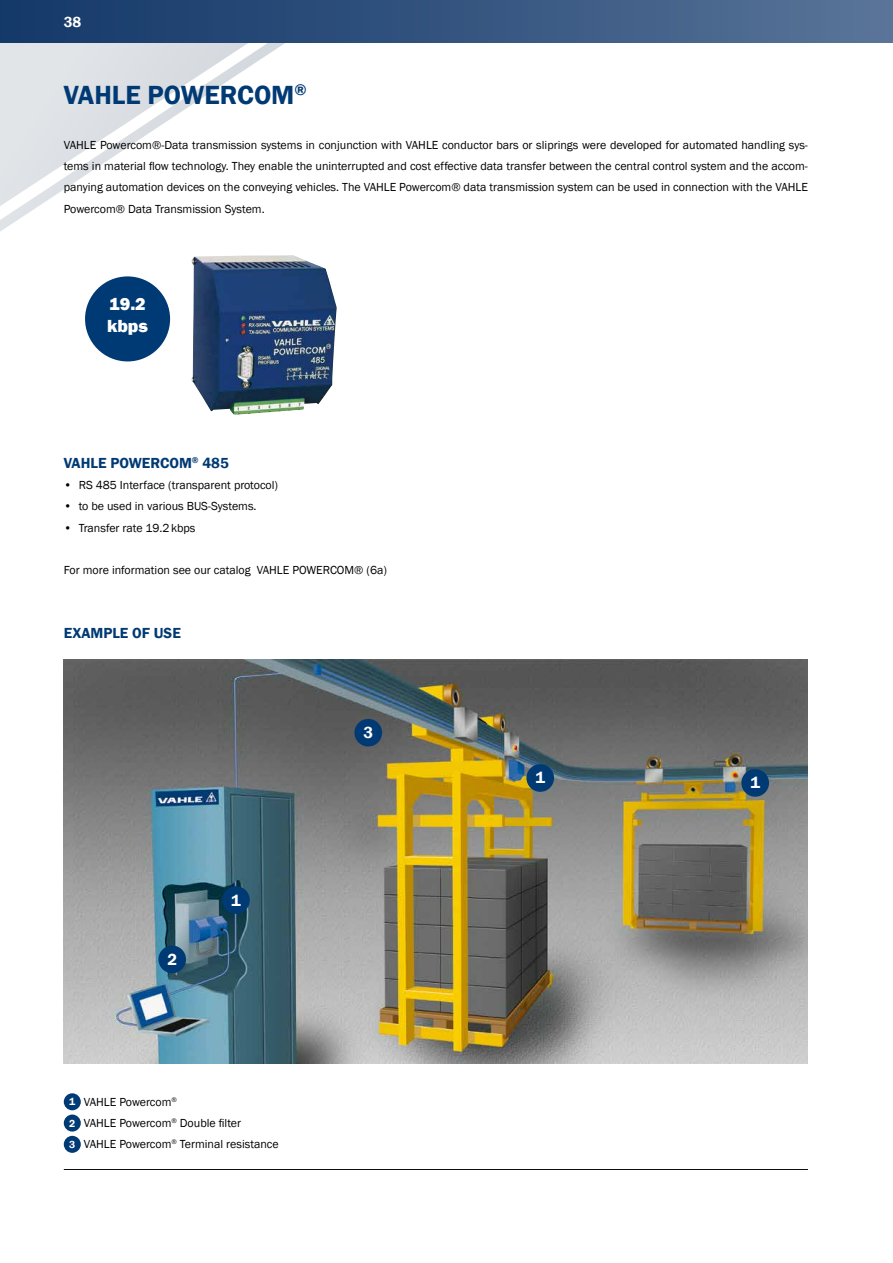
<style>
.page{position:relative;width:893px;height:1263px;background:#fff}
.page>*{position:absolute;margin:0;border:0;box-sizing:border-box;transform-origin:0 0}
.t1{font:600 27px "Franklin Gothic";color:#003a74}
.t2{font:800 18px/21.6px "Franklin Gothic";color:#fff}
.t3{font:600 16.5px "Franklin Gothic";color:#fff}
.t4{font:600 15px "Franklin Gothic";color:#003a74}
.t5{font:600 15px "Franklin Gothic";color:#fff}
.t6{font:12px/21.3px "Franklin Gothic";color:#000;text-align:justify}
.s1{font-weight:600;font-size:10.5px;color:#fff}
</style>
<div class="page">
<svg style="left:0;top:43px;width:285px;height:172px"></svg>
<div style="left:0;top:0;width:893px;height:43px;background:linear-gradient(to right,#123768,#587498)"></div>
<hr style="left:64px;top:1169px;width:744px;height:1px;background:#000">
<img style="left:191px;top:255px;width:146px;height:160px">
<div style="left:85px;top:276px;width:85px;height:85px;background:#003a74;border-radius:50%"></div>
<img style="left:64px;top:659px;width:744px;height:404px">
<div style="left:64px;top:1093px;width:17px;height:17px;background:#003a74;border-radius:50%"></div>
<div style="left:64px;top:1114px;width:17px;height:17px;background:#003a74;border-radius:50%"></div>
<div style="left:64px;top:1136px;width:17px;height:17px;background:#003a74;border-radius:50%"></div>
<div style="left:526px;top:764px;width:28px;height:28px;background:#003a74;border-radius:50%"></div>
<div style="left:222px;top:886px;width:28px;height:28px;background:#003a74;border-radius:50%"></div>
<div style="left:158px;top:945px;width:28px;height:28px;background:#003a74;border-radius:50%"></div>
<div style="left:354px;top:719px;width:28px;height:27px;background:#003a74;border-radius:50%"></div>
<div style="left:741px;top:769px;width:28px;height:28px;background:#003a74;border-radius:50%"></div>
<p class="t5" style="left:64px;top:12px;width:19px">38</p>
<h1 class="t1" style="left:64px;top:78px;width:244px">VAHLE POWERCOM<sup>®</sup></h1>
<p class="t6" style="left:64px;top:134px;width:746px">VAHLE Powercom®-Data transmission systems in conjunction with VAHLE conductor bars or sliprings were developed for automated handling sys&shy;tems in material flow technology. They enable the uninterrupted and cost effective data transfer between the central control system and the accom&shy;panying automation devices on the conveying vehicles. The VAHLE Powercom® data transmission system can be used in connection with the VAHLE Powercom® Data Transmission System.</p>
<h2 class="t2" style="left:107px;top:294px;width:42px">19.2 kbps</h2>
<p class="t4" style="left:64px;top:453px;width:167px">VAHLE POWERCOM<sup>®</sup> 485</p>
<p class="t6" style="left:64px;top:475px;width:216px">• RS 485 Interface (transparent protocol)</p>
<p class="t6" style="left:64px;top:496px;width:194px">• to be used in various BUS-Systems.</p>
<p class="t6" style="left:64px;top:517px;width:133px">• Transfer rate 19.2kbps</p>
<p class="t6" style="left:64px;top:560px;width:325px">For more information see our catalog VAHLE POWERCOM® (6a)</p>
<p class="t4" style="left:64px;top:624px;width:119px">EXAMPLE OF USE</p>
<h3 class="t3" style="left:167px;top:949px;width:11px">2</h3>
<h3 class="t3" style="left:231px;top:890px;width:11px">1</h3>
<p class="t6" style="left:69px;top:1091px;width:211px;text-align:left"><span class="s1">1</span> VAHLE Powercom<sup>®<br></sup><span class="s1">2</span> VAHLE Powercom<sup>®</sup> Double filter<br><span class="s1">3</span> VAHLE Powercom<sup>®</sup> Terminal resistance</p>
<h3 class="t3" style="left:363px;top:722px;width:11px">3</h3>
<h3 class="t3" style="left:535px;top:768px;width:11px">1</h3>
<h3 class="t3" style="left:750px;top:773px;width:11px">1</h3>
</div>
